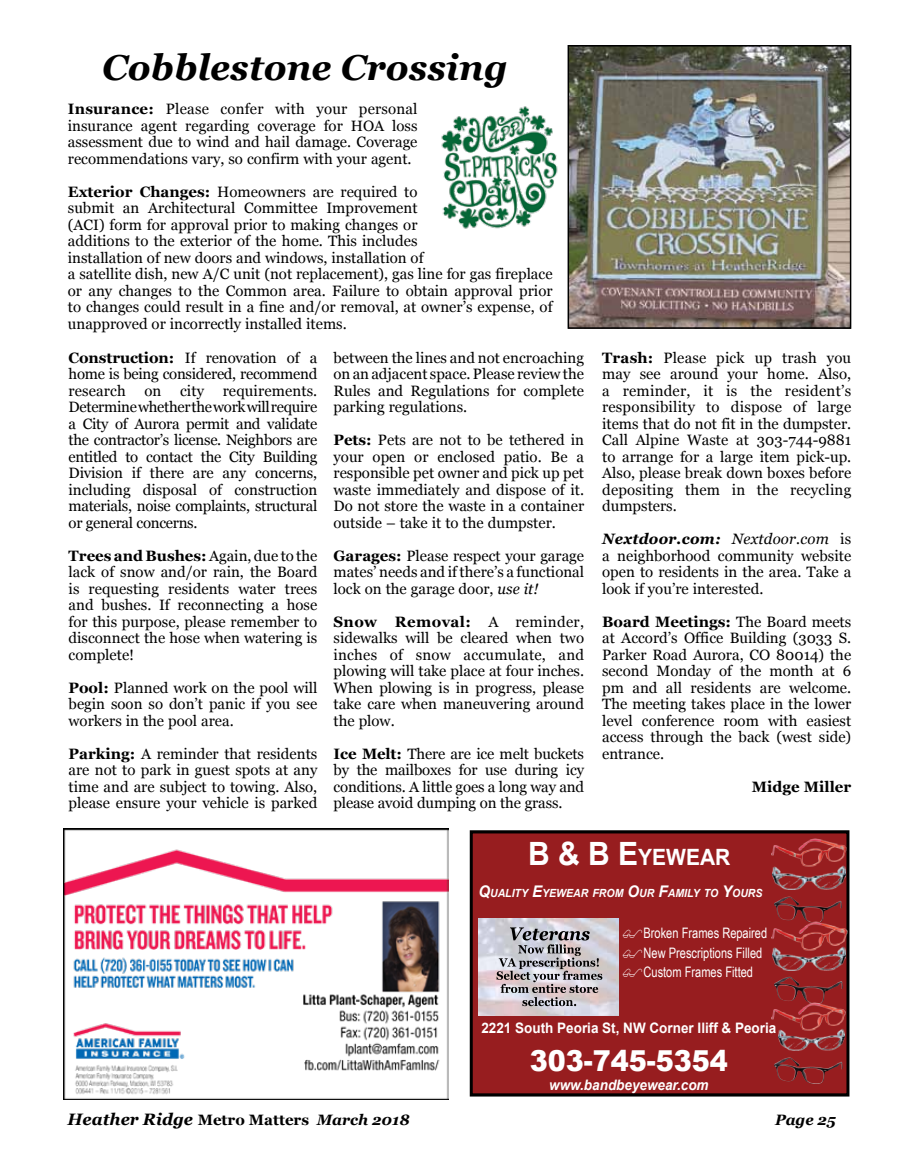
<style>
.page{position:relative;width:905px;height:1175px;background:#fff}
.page>*{position:absolute;margin:0;border:0;box-sizing:border-box;transform-origin:0 0}
.t1{font:italic 700 36px "Georgia";color:#000}
.t2{font:900 28.8px "Arial";color:#fff;scale:.94 1}
.t3{font:700 22.5px "Arial";color:#fff;scale:.94 1}
.t4{font:italic 700 16.5px "Georgia";color:#000}
.t5{font:15px/16.5px "Georgia";color:#000;text-align:justify}
.t6{font:700 15px "Georgia";color:#000}
.t7{font:italic 700 15px "Georgia";color:#000}
.t8{font:14.4px/19.2px "Arial Narrow";color:#fff;scale:.94 1}
.t9{font:700 14.4px "Arial";color:#fff;scale:.94 1}
.t10{font:italic 700 14.4px "Arial";color:#fff;scale:.94 1}
.t11{font:italic 700 11.25px "Arial";color:#fff;scale:.94 1}
.s1{font-weight:700}
.s2{font-style:italic}
.s3{font-weight:700;font-style:italic}
.s4{font-size:32.1px}
.s5{font-size:16.05px}
.s6{font-style:normal;font-size:15px}
.s7{font-size:15px}
</style>
<div class="page">
<img style="left:570px;top:48px;width:278px;height:278px">
<div style="left:567px;top:45px;width:284px;height:284px;border:2px solid #000"></div>
<div style="left:471px;top:832px;width:376px;height:262px;background:#971d1f"></div>
<div style="left:469px;top:830px;width:380px;height:266px;border:3px solid #000"></div>
<img style="left:774px;top:896px;width:68px;height:24px">
<img style="left:771px;top:837px;width:75px;height:53px">
<img style="left:478px;top:919px;width:141px;height:97px">
<img style="left:774px;top:976px;width:69px;height:25px">
<img style="left:771px;top:920px;width:76px;height:30px">
<img style="left:772px;top:946px;width:73px;height:24px">
<img style="left:774px;top:1057px;width:68px;height:27px">
<img style="left:771px;top:1001px;width:74px;height:27px">
<img style="left:778px;top:1028px;width:66px;height:22px">
<img style="left:64px;top:828px;width:385px;height:271px">
<img style="left:441px;top:106px;width:117px;height:123px">
<h1 class="t1" style="left:102px;top:45px;width:407px">Cobblestone Crossing</h1>
<p class="t5" style="left:68px;top:101px;width:351px"><span class="s1">Insurance:</span> Please confer with your personal insurance agent regarding coverage for HOA loss assessment due to wind and hail damage. Coverage recommendations vary, so confirm with your agent.</p>
<p class="t5" style="left:68px;top:183px;width:486px;text-align:left"><span class="s1">Exterior Changes:</span> Homeowners are required to<br>submit an Architectural Committee Improvement<br>(ACI) form for approval prior to making changes or<br>additions to the exterior of the home. This includes<br>installation of new doors and windows, installation of<br>a satellite dish, new A/C unit (not replacement), gas line for gas fireplace or any changes to the Common area. Failure to obtain approval prior to changes could result in a fine and/or removal, at owner’s expense, of unapproved or incorrectly installed items.</p>
<p class="t5" style="left:69px;top:349px;width:250px"><span class="s1">Construction:</span> If renovation of a home is being considered, recommend research on city requirements.<br>Determine whether the work will require a City of Aurora permit and validate the contractor’s license. Neighbors are entitled to contact the City Building Division if there are any concerns, including disposal of construction materials, noise complaints, structural or general concerns.</p>
<p class="t5" style="left:69px;top:547px;width:250px"><span class="s1">Trees and Bushes:</span> Again, due to the lack of snow and/or rain, the Board is requesting residents water trees and bushes. If reconnecting a hose for this purpose, please remember to disconnect the hose when watering is complete!</p>
<p class="t5" style="left:69px;top:679px;width:250px"><span class="s1">Pool:</span> Planned work on the pool will begin soon so don’t panic if you see workers in the pool area.</p>
<p class="t5" style="left:69px;top:745px;width:250px"><span class="s1">Parking:</span> A reminder that residents are not to park in guest spots at any time and are subject to towing. Also, please ensure your vehicle is parked</p>
<p class="t5" style="left:333px;top:349px;width:252px">between the lines and not encroaching on an adjacent space. Please review the Rules and Regulations for complete parking regulations.</p>
<p class="t5" style="left:333px;top:432px;width:252px"><span class="s1">Pets:</span> Pets are not to be tethered in your open or enclosed patio. Be a responsible pet owner and pick up pet waste immediately and dispose of it.<br>Do not store the waste in a container outside – take it to the dumpster.</p>
<p class="t5" style="left:333px;top:547px;width:252px"><span class="s1">Garages:</span> Please respect your garage mates’ needs and if there’s a functional lock on the garage door, <span class="s2">use it!</span></p>
<p class="t5" style="left:333px;top:613px;width:252px"><span class="s1">Snow Removal:</span> A reminder, sidewalks will be cleared when two inches of snow accumulate, and plowing will take place at four inches.<br>When plowing is in progress, please take care when maneuvering around the plow.</p>
<p class="t5" style="left:333px;top:745px;width:252px"><span class="s1">Ice Melt:</span> There are ice melt buckets by the mailboxes for use during icy conditions. A little goes a long way and please avoid dumping on the grass.</p>
<p class="t5" style="left:602px;top:349px;width:251px"><span class="s1">Trash:</span> Please pick up trash you may see around your home. Also, a reminder, it is the resident’s responsibility to dispose of large items that do not fit in the dumpster.<br>Call Alpine Waste at 303-744-9881 to arrange for a large item pick-up.<br>Also, please break down boxes before depositing them in the recycling dumpsters.</p>
<p class="t5" style="left:602px;top:531px;width:250px"><span class="s3">Nextdoor.com:</span> <span class="s2">Nextdoor.com</span> is a neighborhood community website open to residents in the area. Take a look if you’re interested.</p>
<p class="t5" style="left:602px;top:613px;width:251px"><span class="s1">Board Meetings:</span> The Board meets at Accord’s Office Building (3033 S.<br>Parker Road Aurora, CO 80014) the second Monday of the month at 6 pm and all residents are welcome.<br>The meeting takes place in the lower level conference room with easiest access through the back (west side) entrance.</p>
<p class="t6" style="left:751px;top:777px;width:101px">Midge Miller</p>
<h3 class="t3" style="left:528px;top:842px;width:217px"><span class="s4">B &amp; B E</span>YEWEAR</h3>
<p class="t11" style="left:478px;top:885px;width:304px"><span class="s5">Q</span>UALITY <span class="s5">E</span>YEWEAR FROM <span class="s5">O</span>UR <span class="s5">F</span>AMILY TO <span class="s5">Y</span>OURS</p>
<p class="t8" style="left:643px;top:923px;width:133px">Broken Frames Repaired<br>New Prescriptions Filled<br>Custom Frames Fitted</p>
<p class="t9" style="left:481px;top:1018px;width:315px">2221 South Peoria St, NW Corner Iliff &amp; Peoria</p>
<h2 class="t2" style="left:530px;top:1039px;width:212px">303-745-5354</h2>
<p class="t10" style="left:549px;top:1075px;width:171px">www.bandbeyewear.com</p>
<p class="t4" style="left:68px;top:1109px;width:343px">Heather Ridge <span class="s6">Metro Matters</span> <span class="s7">March 2018</span></p>
<p class="t7" style="left:775px;top:1110px;width:62px">Page 25</p>
</div>
